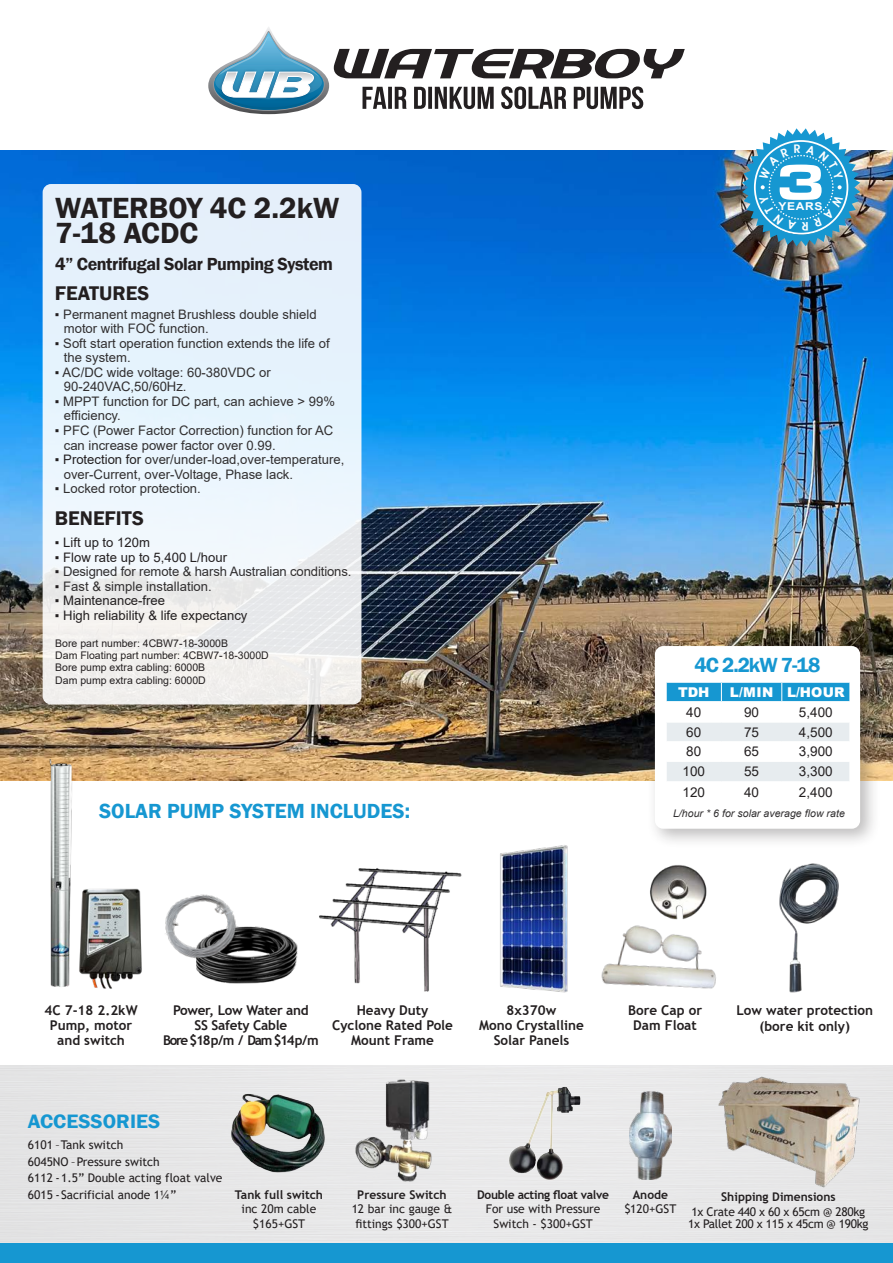
<style>
.page{position:relative;width:893px;height:1263px;background:#fff}
.page>*{position:absolute;margin:0;border:0;box-sizing:border-box;transform-origin:0 0}
.t1{font:52.5px "Eurostile Becker Black Extd";color:#fff}
.t2{font:600 30px/25.5px "Franklin Gothic";color:#231f20}
.t3{font:600 21px "Franklin Gothic";color:#1697d1}
.t4{font:600 20.4px "Franklin Gothic";color:#231f20}
.t5{font:600 19.95px "Franklin Gothic";color:#1697d1;scale:1.05 1}
.t6{font:600 18px "Franklin Gothic";letter-spacing:-.025em;color:#231f20}
.t7{font:700 13.5px/15px "Trebuchet MS";color:#231f20;text-align:center}
.t8{font:700 13.5px/15px "Trebuchet MS";letter-spacing:-.02em;color:#231f20;text-align:center}
.t9{font:13.5px "Arial";color:#231f20}
.t10{font:900 13.5px "Arial";letter-spacing:.015em;color:#fff}
.t11{font:13.05px/14.5px "Arial";color:#312f30}
.t12{font:13.05px "Arial";color:#231f20}
.t13{font:12px/16.5px "Trebuchet MS";color:#231f20;text-align:center}
.t14{font:700 12px "Trebuchet MS";color:#231f20}
.t15{font:12px/12px "Trebuchet MS";letter-spacing:-.025em;color:#231f20}
.t16{font:700 12px "Trebuchet MS";letter-spacing:-.025em;color:#231f20}
.t17{font:700 10.8px "Arial";letter-spacing:.055em;color:#fff;scale:1.11 1}
.t18{font:10.5px/12.1px "Arial";color:#231f20}
.t19{font:italic 10.5px "Arial";letter-spacing:.005em;color:#312f30}
.s1{color:#231f20}
</style>
<div class="page">
<img style="left:0;top:151px;width:893px;height:629px">
<div style="left:0;top:1066px;width:893px;height:177px;background:#e7e7e7"></div>
<img style="left:352px;top:1072px;width:90px;height:117px">
<img style="left:226px;top:1090px;width:110px;height:96px">
<img style="left:491px;top:1083px;width:97px;height:100px">
<img style="left:678px;top:1065px;width:215px;height:140px">
<img style="left:779px;top:863px;width:60px;height:130px">
<img style="left:601px;top:925px;width:115px;height:64px">
<img style="left:650px;top:865px;width:57px;height:55px">
<img style="left:319px;top:868px;width:143px;height:124px">
<div style="left:647px;top:638px;width:233px;height:211px;background:#231f20;opacity:.3"></div>
<div style="left:655px;top:646px;width:205px;height:183px;background:#fff;border-radius:8px"></div>
<svg style="left:666px;top:682px;width:184px;height:99px"></svg>
<hr style="left:666px;top:701px;width:55px;height:1px;background:#fff">
<hr style="left:721px;top:701px;width:61px;height:1px;background:#fff">
<hr style="left:782px;top:701px;width:68px;height:1px;background:#fff">
<img style="left:630px;top:1091px;width:41px;height:88px">
<img style="left:221px;top:926px;width:77px;height:58px">
<img style="left:165px;top:894px;width:85px;height:88px">
<img style="left:48px;top:755px;width:25px;height:232px">
<div style="left:43px;top:184px;width:318px;height:520px;background:linear-gradient(to bottom,#e2f2ff,#f1f1f0);border-radius:8px"></div>
<img style="left:500px;top:845px;width:68px;height:148px">
<img style="left:79px;top:888px;width:63px;height:101px">
<div style="left:0;top:1243px;width:893px;height:20px;background:#1697d1"></div>
<svg style="left:208px;top:27px;width:477px;height:87px"></svg>
<img style="left:742px;top:128px;width:118px;height:118px">
<h2 class="t2" style="left:55px;top:195px;width:285px">WATERBOY 4C 2.2kW<br>7-18 ACDC</h2>
<h3 class="t6" style="left:55px;top:253px;width:279px">4” Centrifugal Solar Pumping System</h3>
<h3 class="t4" style="left:55px;top:280px;width:96px">FEATURES</h3>
<p class="t11" style="left:64px;top:307px;width:254px;text-indent:-9px"><span class="s1">▪</span> Permanent magnet Brushless double shield motor with FOC function.</p>
<p class="t11" style="left:64px;top:336px;width:267px;text-indent:-9px"><span class="s1">▪</span> Soft start operation function extends the life of the system.</p>
<p class="t11" style="left:64px;top:365px;width:208px;text-indent:-9px"><span class="s1">▪</span> AC/DC wide voltage: 60-380VDC or<br>90-240VAC,50/60Hz.</p>
<p class="t11" style="left:64px;top:394px;width:273px;text-indent:-9px"><span class="s1">▪</span> MPPT function for DC part, can achieve &gt; 99% efficiency.</p>
<p class="t11" style="left:64px;top:423px;width:271px;text-indent:-9px"><span class="s1">▪</span> PFC (Power Factor Correction) function for AC can increase power factor over 0.99.</p>
<p class="t11" style="left:64px;top:452px;width:282px;text-indent:-9px"><span class="s1">▪ Protection for</span> over/under-load,over-temperature, over-Current, over-Voltage, Phase lack.</p>
<p class="t11" style="left:55px;top:481px;width:147px"><span class="s1">▪</span> Locked rotor protection.</p>
<h3 class="t4" style="left:55px;top:506px;width:90px">BENEFITS</h3>
<p class="t12" style="left:55px;top:533px;width:96px">▪ Lift up to 120m</p>
<p class="t12" style="left:55px;top:548px;width:174px">▪ Flow rate up to 5,400 L/hour</p>
<p class="t11" style="left:55px;top:564px;width:298px"><span class="s1">▪</span> Designed for remote &amp; harsh Australian conditions.</p>
<p class="t11" style="left:55px;top:579px;width:158px"><span class="s1">▪</span> Fast &amp; simple installation.</p>
<p class="t12" style="left:55px;top:592px;width:112px">▪ Maintenance-free</p>
<p class="t12" style="left:55px;top:606px;width:194px">▪ High reliability &amp; life expectancy</p>
<p class="t18" style="left:55px;top:637px;width:215px">Bore part number: 4CBW7-18-3000B<br>Dam Floating part number: 4CBW7-18-3000D Bore pump extra cabling: 6000B<br>Dam pump extra cabling: 6000D</p>
<h3 class="t3" style="left:99px;top:798px;width:312px">SOLAR PUMP SYSTEM INCLUDES:</h3>
<h1 class="t1" style="left:776px;top:152px;width:51px">3</h1>
<p class="t17" style="left:778px;top:199px;width:41px">YEARS</p>
<h3 class="t3" style="left:694px;top:652px;width:127px">4C 2.2kW 7-18</h3>
<p class="t10" style="left:678px;top:682px;width:33px">TDH</p>
<p class="t10" style="left:730px;top:682px;width:116px">L/MIN L/HOUR</p>
<p class="t9" style="left:686px;top:703px;width:17px">40</p>
<p class="t9" style="left:744px;top:703px;width:17px">90</p>
<p class="t9" style="left:799px;top:703px;width:35px">5,400</p>
<p class="t9" style="left:686px;top:723px;width:17px">60</p>
<p class="t9" style="left:744px;top:723px;width:17px">75</p>
<p class="t9" style="left:799px;top:723px;width:35px">4,500</p>
<p class="t9" style="left:686px;top:742px;width:17px">80</p>
<p class="t9" style="left:744px;top:742px;width:17px">65</p>
<p class="t9" style="left:799px;top:742px;width:35px">3,900</p>
<p class="t9" style="left:682px;top:762px;width:24px">100</p>
<p class="t9" style="left:744px;top:762px;width:17px">55</p>
<p class="t9" style="left:799px;top:762px;width:35px">3,300</p>
<p class="t9" style="left:682px;top:783px;width:24px">120</p>
<p class="t9" style="left:744px;top:783px;width:17px">40</p>
<p class="t9" style="left:799px;top:783px;width:35px">2,400</p>
<p class="t19" style="left:673px;top:806px;width:173px">L/hour * 6 for solar average flow rate</p>
<p class="t7" style="left:45px;top:1003px;width:95px">4C 7-18 2.2kW<br>Pump, motor and switch</p>
<p class="t7" style="left:479px;top:1002px;width:106px">8x370w<br>Mono Crystalline<br>Solar Panels</p>
<p class="t7" style="left:628px;top:1003px;width:76px">Bore Cap or<br>Dam Float</p>
<p class="t7" style="left:736px;top:1002px;width:138px;line-height:16.2px">Low water protection (bore kit only)</p>
<p class="t7" style="left:332px;top:1002px;width:122px">Heavy Duty<br>Cyclone Rated Pole<br>Mount Frame</p>
<p class="t8" style="left:163px;top:1003px;width:157px">Power, Low Water and<br>SS Safety Cable<br>Bore $18p/m / Dam $14p/m</p>
<h3 class="t5" style="left:28px;top:1109px;width:128px">ACCESSORIES</h3>
<p class="t13" style="left:28px;top:1137px;width:196px;text-align:left">6101 – Tank switch<br>6045NO – Pressure switch<br>6112 - 1.5” Double acting float valve<br>6015 - Sacrificial anode 1¼”</p>
<p class="t14" style="left:235px;top:1187px;width:90px">Tank full switch</p>
<p class="t13" style="left:242px;top:1202px;width:76px;line-height:14.4px">inc 20m cable $165+GST</p>
<p class="t14" style="left:357px;top:1187px;width:91px">Pressure Switch</p>
<p class="t13" style="left:352px;top:1202px;width:102px;line-height:14.4px">12 bar inc gauge &amp; fittings $300+GST</p>
<p class="t16" style="left:477px;top:1187px;width:133px">Double acting float valve</p>
<p class="t13" style="left:486px;top:1202px;width:116px;line-height:14.4px">For use with Pressure<br>Switch - $300+GST</p>
<p class="t14" style="left:633px;top:1187px;width:37px">Anode</p>
<p class="t13" style="left:625px;top:1201px;width:53px">$120+GST</p>
<p class="t14" style="left:721px;top:1189px;width:116px">Shipping Dimensions</p>
<p class="t15" style="left:688px;top:1205px;width:182px">1x Crate 440 x 60 x 65cm @ 280kg<br>1x Pallet 200 x 115 x 45cm @ 190kg</p>
</div>
